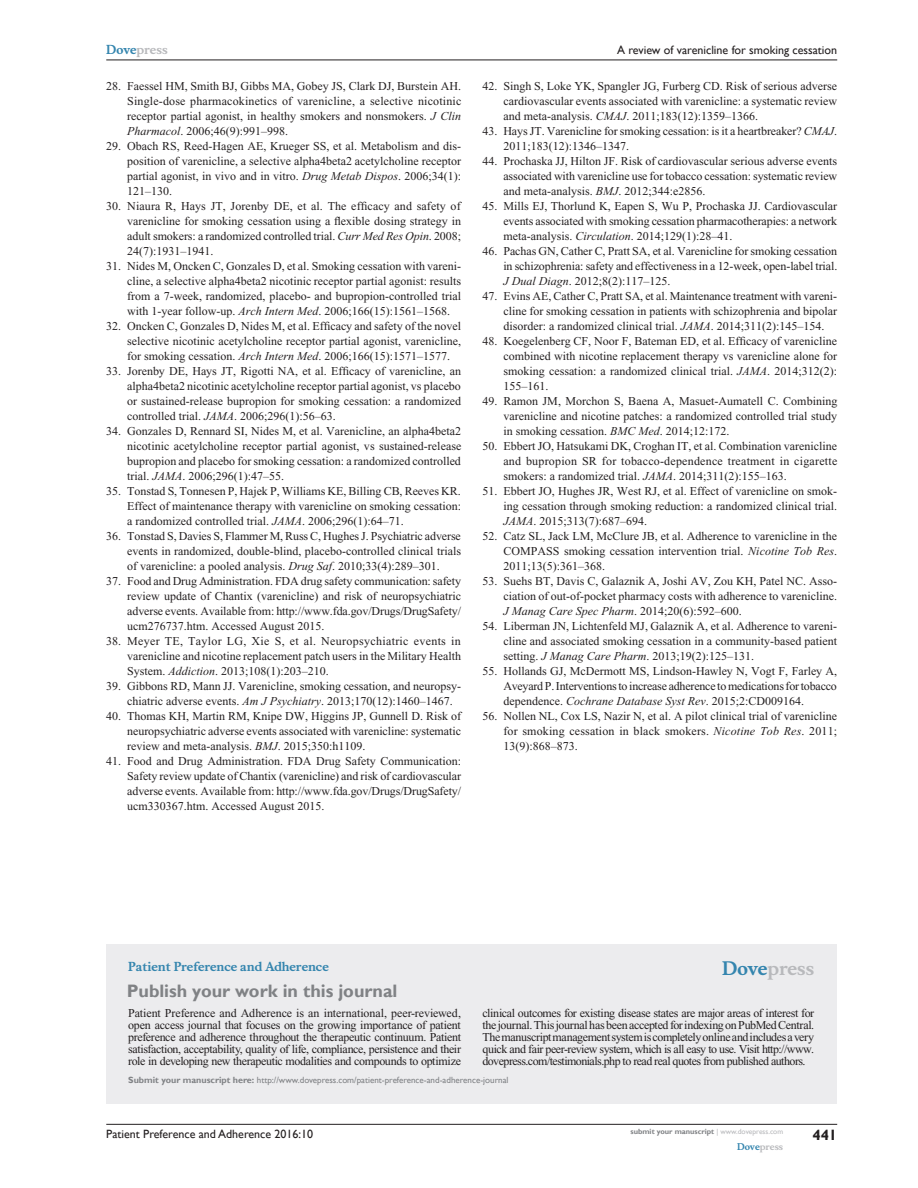
<style>
.page{position:relative;width:918px;height:1188px;background:#fff}
.page>*{position:absolute;margin:0;border:0;box-sizing:border-box;transform-origin:0 0}
.PromBx-H1{font:700 18px "Gill Sans";color:#808285}
.PromBx-Brand{font:700 18px "Musee";color:#b8b9bc}
.t1{font:700 15px "Gill Sans";color:#231f20}
.RefNL2{font:12px/15px "Times New Roman";color:#231f20;text-align:justify}
.PromBx-Tx{font:12px/12px "Times New Roman";letter-spacing:-.045em;color:#231f20;text-align:justify}
.t2{font:12px "Gill Sans";color:#231f20}
.PromBx-JrnlName{font:700 12px "Musee";color:#3485ae}
.t3{font:700 12px "Musee";color:#b8b9bc}
.PromBx-SubmitMssWebA{font:9px "Gill Sans";color:#808285}
.t4{font:700 9px "Musee";color:#b8b9bc}
.t5{font:700 7.5px "Gill Sans";color:#808285}
.s1{color:#3485ae}
.s2{font-style:italic}
.s3{font-weight:700}
.s4{font-weight:400;color:#b8b9bc}
</style>
<div class="page">
<div style="left:106px;top:944px;width:731px;height:159px;background:#ececee"></div>
<hr style="left:106px;top:1124px;width:731px;height:1px;background:#231f20">
<hr style="left:106px;top:60px;width:731px;height:1px;background:#231f20">
<p class="t3" style="left:106px;top:43px;width:63px"><span class="s1">Dove</span>press</p>
<p class="RefNL2" style="left:127px;top:79px;width:336px;text-indent:-21px">28. Faessel HM, Smith BJ, Gibbs MA, Gobey JS, Clark DJ, Burstein AH.<br>Single-dose pharmacokinetics of varenicline, a selective nicotinic receptor partial agonist, in healthy smokers and nonsmokers. <span class="s2">J Clin Pharmacol</span>. 2006;46(9):991–998.</p>
<p class="RefNL2" style="left:127px;top:139px;width:335px;text-indent:-21px">29. Obach RS, Reed-Hagen AE, Krueger SS, et al. Metabolism and dis&shy;position of varenicline, a selective alpha4beta2 acetylcholine receptor partial agonist, in vivo and in vitro. <span class="s2">Drug Metab Dispos</span>. 2006;34(1):<br>121–130.</p>
<p class="RefNL2" style="left:127px;top:199px;width:335px;text-indent:-21px">30. Niaura R, Hays JT, Jorenby DE, et al. The efficacy and safety of varenicline for smoking cessation using a flexible dosing strategy in adult smokers: a randomized controlled trial. <span class="s2">Curr Med Res Opin</span>. 2008; 24(7):1931–1941.</p>
<p class="RefNL2" style="left:127px;top:259px;width:335px;text-indent:-21px">31. Nides M, Oncken C, Gonzales D, et al. Smoking cessation with vareni&shy;cline, a selective alpha4beta2 nicotinic receptor partial agonist: results from a 7-week, randomized, placebo- and bupropion-controlled trial with 1-year follow-up. <span class="s2">Arch Intern Med</span>. 2006;166(15):1561–1568.</p>
<p class="RefNL2" style="left:127px;top:319px;width:335px;text-indent:-21px">32. Oncken C, Gonzales D, Nides M, et al. Efficacy and safety of the novel selective nicotinic acetylcholine receptor partial agonist, varenicline, for smoking cessation. <span class="s2">Arch Intern Med</span>. 2006;166(15):1571–1577.</p>
<p class="RefNL2" style="left:127px;top:364px;width:335px;text-indent:-21px">33. Jorenby DE, Hays JT, Rigotti NA, et al. Efficacy of varenicline, an alpha4beta2 nicotinic acetylcholine receptor partial agonist, vs placebo or sustained-release bupropion for smoking cessation: a randomized controlled trial. <span class="s2">JAMA</span>. 2006;296(1):56–63.</p>
<p class="RefNL2" style="left:127px;top:424px;width:336px;text-indent:-21px">34. Gonzales D, Rennard SI, Nides M, et al. Varenicline, an alpha4beta2 nicotinic acetylcholine receptor partial agonist, vs sustained-release bupropion and placebo for smoking cessation: a randomized controlled trial. <span class="s2">JAMA</span>. 2006;296(1):47–55.</p>
<p class="RefNL2" style="left:127px;top:484px;width:335px;text-indent:-21px">35. Tonstad S, Tonnesen P, Hajek P, Williams KE, Billing CB, Reeves KR.<br>Effect of maintenance therapy with varenicline on smoking cessation: a randomized controlled trial. <span class="s2">JAMA</span>. 2006;296(1):64–71.</p>
<p class="RefNL2" style="left:127px;top:529px;width:335px;text-indent:-21px">36. Tonstad S, Davies S, Flammer M, Russ C, Hughes J. Psychiatric adverse events in randomized, double-blind, placebo-controlled clinical trials of varenicline: a pooled analysis. <span class="s2">Drug Saf</span>. 2010;33(4):289–301.</p>
<p class="RefNL2" style="left:127px;top:574px;width:335px;text-indent:-21px">37. Food and Drug Administration. FDA drug safety communication: safety review update of Chantix (varenicline) and risk of neuropsychiatric adverse events. Available from: http://www.fda.gov/Drugs/DrugSafety/ ucm276737.htm. Accessed August 2015.</p>
<p class="RefNL2" style="left:127px;top:634px;width:335px;text-indent:-21px">38. Meyer TE, Taylor LG, Xie S, et al. Neuropsychiatric events in varenicline and nicotine replacement patch users in the Military Health System. <span class="s2">Addiction</span>. 2013;108(1):203–210.</p>
<p class="RefNL2" style="left:127px;top:679px;width:335px;text-indent:-21px">39. Gibbons RD, Mann JJ. Varenicline, smoking cessation, and neuropsy&shy;chiatric adverse events. <span class="s2">Am J Psychiatry</span>. 2013;170(12):1460–1467.</p>
<p class="RefNL2" style="left:127px;top:709px;width:335px;text-indent:-21px">40. Thomas KH, Martin RM, Knipe DW, Higgins JP, Gunnell D. Risk of neuropsychiatric adverse events associated with varenicline: systematic review and meta-analysis. <span class="s2">BMJ</span>. 2015;350:h1109.</p>
<p class="RefNL2" style="left:127px;top:754px;width:335px;text-indent:-21px">41. Food and Drug Administration. FDA Drug Safety Communication:<br>Safety review update of Chantix (varenicline) and risk of cardiovascular adverse events. Available from: http://www.fda.gov/Drugs/DrugSafety/ ucm330367.htm. Accessed August 2015.</p>
<p class="t2" style="left:617px;top:43px;width:222px">A review of varenicline for smoking cessation</p>
<p class="RefNL2" style="left:503px;top:79px;width:335px;text-indent:-21px">42. Singh S, Loke YK, Spangler JG, Furberg CD. Risk of serious adverse cardiovascular events associated with varenicline: a systematic review and meta-analysis. <span class="s2">CMAJ</span>. 2011;183(12):1359–1366.</p>
<p class="RefNL2" style="left:503px;top:124px;width:335px;text-indent:-21px">43. Hays JT. Varenicline for smoking cessation: is it a heartbreaker? <span class="s2">CMAJ</span>.<br>2011;183(12):1346–1347.</p>
<p class="RefNL2" style="left:503px;top:154px;width:335px;text-indent:-21px">44. Prochaska JJ, Hilton JF. Risk of cardiovascular serious adverse events associated with varenicline use for tobacco cessation: systematic review and meta-analysis. <span class="s2">BMJ</span>. 2012;344:e2856.</p>
<p class="RefNL2" style="left:503px;top:199px;width:335px;text-indent:-21px">45. Mills EJ, Thorlund K, Eapen S, Wu P, Prochaska JJ. Cardiovascular events associated with smoking cessation pharmacotherapies: a network meta-analysis. <span class="s2">Circulation</span>. 2014;129(1):28–41.</p>
<p class="RefNL2" style="left:503px;top:244px;width:335px;text-indent:-21px">46. Pachas GN, Cather C, Pratt SA, et al. Varenicline for smoking cessation in schizophrenia: safety and effectiveness in a 12-week, open-label trial.<br><span class="s2">J Dual Diagn</span>. 2012;8(2):117–125.</p>
<p class="RefNL2" style="left:503px;top:289px;width:335px;text-indent:-21px">47. Evins AE, Cather C, Pratt SA, et al. Maintenance treatment with vareni&shy;cline for smoking cessation in patients with schizophrenia and bipolar disorder: a randomized clinical trial. <span class="s2">JAMA</span>. 2014;311(2):145–154.</p>
<p class="RefNL2" style="left:503px;top:334px;width:335px;text-indent:-21px">48. Koegelenberg CF, Noor F, Bateman ED, et al. Efficacy of varenicline combined with nicotine replacement therapy vs varenicline alone for smoking cessation: a randomized clinical trial. <span class="s2">JAMA</span>. 2014;312(2):<br>155–161.</p>
<p class="RefNL2" style="left:503px;top:394px;width:336px;text-indent:-21px">49. Ramon JM, Morchon S, Baena A, Masuet-Aumatell C. Combining varenicline and nicotine patches: a randomized controlled trial study in smoking cessation. <span class="s2">BMC Med</span>. 2014;12:172.</p>
<p class="RefNL2" style="left:503px;top:439px;width:335px;text-indent:-21px">50. Ebbert JO, Hatsukami DK, Croghan IT, et al. Combination varenicline and bupropion SR for tobacco-dependence treatment in cigarette smokers: a randomized trial. <span class="s2">JAMA</span>. 2014;311(2):155–163.</p>
<p class="RefNL2" style="left:503px;top:484px;width:335px;text-indent:-21px">51. Ebbert JO, Hughes JR, West RJ, et al. Effect of varenicline on smok&shy;ing cessation through smoking reduction: a randomized clinical trial.<br><span class="s2">JAMA</span>. 2015;313(7):687–694.</p>
<p class="RefNL2" style="left:503px;top:529px;width:335px;text-indent:-21px">52. Catz SL, Jack LM, McClure JB, et al. Adherence to varenicline in the COMPASS smoking cessation intervention trial. <span class="s2">Nicotine Tob Res</span>.<br>2011;13(5):361–368.</p>
<p class="RefNL2" style="left:503px;top:574px;width:335px;text-indent:-21px">53. Suehs BT, Davis C, Galaznik A, Joshi AV, Zou KH, Patel NC. Asso&shy;ciation of out-of-pocket pharmacy costs with adherence to varenicline.<br><span class="s2">J Manag Care Spec Pharm</span>. 2014;20(6):592–600.</p>
<p class="RefNL2" style="left:503px;top:619px;width:335px;text-indent:-21px">54. Liberman JN, Lichtenfeld MJ, Galaznik A, et al. Adherence to vareni&shy;cline and associated smoking cessation in a community-based patient setting. <span class="s2">J Manag Care Pharm</span>. 2013;19(2):125–131.</p>
<p class="RefNL2" style="left:503px;top:664px;width:335px;text-indent:-21px">55. Hollands GJ, McDermott MS, Lindson-Hawley N, Vogt F, Farley A, Aveyard P. Interventions to increase adherence to medications for tobacco dependence. <span class="s2">Cochrane Database Syst Rev</span>. 2015;2:CD009164.</p>
<p class="RefNL2" style="left:503px;top:709px;width:335px;text-indent:-21px">56. Nollen NL, Cox LS, Nazir N, et al. A pilot clinical trial of varenicline for smoking cessation in black smokers. <span class="s2">Nicotine Tob Res</span>. 2011; 13(9):868–873.</p>
<p class="PromBx-JrnlName" style="left:128px;top:959px;width:202px">Patient Preference and Adherence</p>
<p class="PromBx-H1" style="left:127px;top:980px;width:272px">Publish your work in this journal</p>
<p class="PromBx-Brand" style="left:722px;top:958px;width:94px"><span class="s1">Dove</span>press</p>
<p class="PromBx-Tx" style="left:128px;top:1007px;width:334px">Patient Preference and Adherence is an international, peer-reviewed, open access journal that focuses on the growing importance of patient preference and adherence throughout the therapeutic continuum. Patient satisfaction, acceptability, quality of life, compliance, persistence and their role in developing new therapeutic modalities and compounds to optimize</p>
<p class="PromBx-Tx" style="left:482px;top:1007px;width:333px">clinical outcomes for existing disease states are major areas of interest for the journal. This journal has been accepted for indexing on PubMed Central.<br>The manuscript management system is completely online and includes a very quick and fair peer-review system, which is all easy to use. Visit http://www. dovepress.com/testimonials.php to read real quotes from published authors.</p>
<p class="PromBx-SubmitMssWebA" style="left:128px;top:1075px;width:382px"><span class="s3">Submit your manuscript here:</span> http://www.dovepress.com/patient-preference-and-adherence-journal</p>
<p class="t2" style="left:106px;top:1127px;width:209px">Patient Preference and Adherence 2016:10</p>
<p class="t5" style="left:631px;top:1127px;width:154px">submit your manuscript <span class="s4">| www.dovepress.com</span></p>
<p class="t4" style="left:737px;top:1141px;width:48px"><span class="s1">Dove</span>press</p>
<p class="t1" style="left:812px;top:1126px;width:26px">441</p>
</div>
